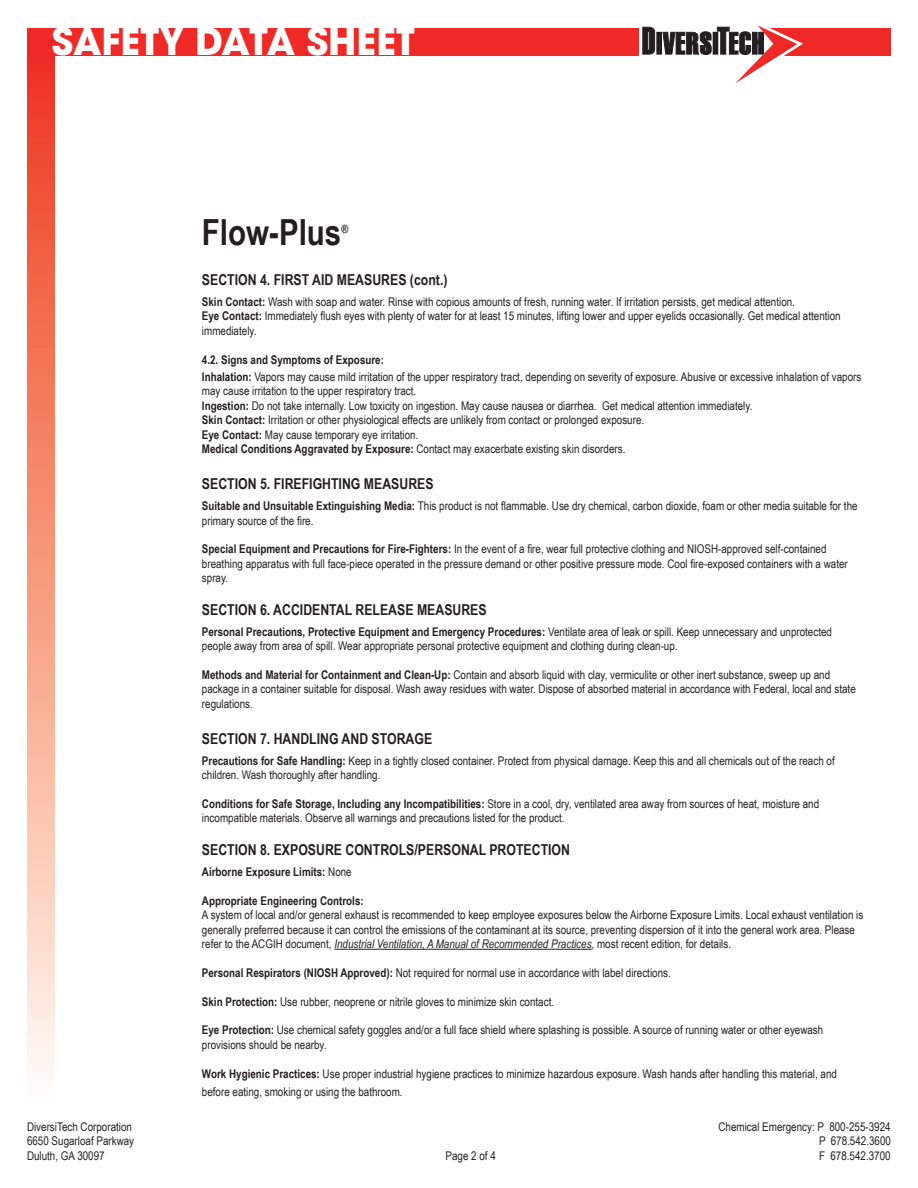
<style>
.page{position:relative;width:918px;height:1188px;background:#fff}
.page>*{position:absolute;margin:0;border:0;box-sizing:border-box;transform-origin:0 0}
.t1{font:700 37.5px "ITC Avant Garde Std";color:#fff}
.t2{font:700 36px "Arial Narrow";color:#231f20}
.t3{font:700 15px "Arial Narrow";color:#231f20}
.t4{font:12px/14.4px "Arial Narrow";color:#231f20}
.t5{font:700 12px "Arial Narrow";color:#231f20}
.t6{font:700 11.4px "Arial Narrow";color:#231f20}
.s1{font-weight:700}
.s2{font-weight:400}
.s3{font-style:italic}
</style>
<div class="page">
<div style="left:27px;top:29px;width:864px;height:27px;background:#ee2926"></div>
<div style="left:27px;top:56px;width:27px;height:1048px;background:linear-gradient(to bottom,#ee3819,#fffdee)"></div>
<svg style="left:639px;top:25px;width:164px;height:58px"></svg>
<hr style="left:334px;top:949px;width:258px;height:1px;background:#231f20">
<h1 class="t1" style="left:52px;top:16px;width:365px">SAFETY DATA SHEET</h1>
<h2 class="t2" style="left:202px;top:205px;width:141px">Flow-Plus</h2>
<p class="t6" style="left:341px;top:220px;width:8px">®</p>
<p class="t3" style="left:202px;top:268px;width:247px">SECTION 4. FIRST AID MEASURES (cont.)</p>
<p class="t4" style="left:202px;top:294px;width:640px"><span class="s1">Skin Contact:</span> Wash with soap and water. Rinse with copious amounts of fresh, running water. If irritation persists, get medical attention.<br><span class="s1">Eye Contact:</span> Immediately flush eyes with plenty of water for at least 15 minutes, lifting lower and upper eyelids occasionally. Get medical attention immediately.</p>
<p class="t4" style="left:202px;top:350px;width:661px;line-height:17.4px"><span class="s1">4.2. Signs and Symptoms of Exposure:<br>Inhalation:</span> Vapors may cause mild irritation of the upper respiratory tract, depending on severity of exposure. Abusive or excessive inhalation of vapors</p>
<p class="t4" style="left:202px;top:383px;width:552px">may cause irritation to the upper respiratory tract.<br><span class="s1">Ingestion:</span> Do not take internally. Low toxicity on ingestion. May cause nausea or diarrhea. Get medical attention immediately.<br><span class="s1">Skin Contact:</span> Irritation or other physiological effects are unlikely from contact or prolonged exposure.<br><span class="s1">Eye Contact:</span> May cause temporary eye irritation.<br><span class="s1">Medical Conditions Aggravated by Exposure:</span> Contact may exacerbate existing skin disorders.</p>
<p class="t3" style="left:202px;top:472px;width:233px">SECTION 5. FIREFIGHTING MEASURES</p>
<p class="t4" style="left:202px;top:498px;width:657px"><span class="s1">Suitable and Unsuitable Extinguishing Media:</span> This product is not flammable. Use dry chemical, carbon dioxide, foam or other media suitable for the primary source of the fire.</p>
<p class="t4" style="left:202px;top:541px;width:647px"><span class="s1">Special Equipment and Precautions for Fire-Fighters:</span> In the event of a fire, wear full protective clothing and NIOSH-approved self-contained breathing apparatus with full face-piece operated in the pressure demand or other positive pressure mode. Cool fire-exposed containers with a water spray.</p>
<p class="t3" style="left:202px;top:598px;width:286px">SECTION 6. ACCIDENTAL RELEASE MEASURES</p>
<p class="t4" style="left:202px;top:624px;width:632px"><span class="s1">Personal Precautions, Protective Equipment and Emergency Procedures:</span> Ventilate area of leak or spill. Keep unnecessary and unprotected people away from area of spill. Wear appropriate personal protective equipment and clothing during clean-up.</p>
<p class="t4" style="left:202px;top:667px;width:655px"><span class="s1">Methods and Material for Containment and Clean-Up:</span> Contain and absorb liquid with clay, vermiculite or other inert substance, sweep up and package in a container suitable for disposal. Wash away residues with water. Dispose of absorbed material in accordance with Federal, local and state regulations.</p>
<p class="t3" style="left:202px;top:727px;width:232px">SECTION 7. HANDLING AND STORAGE</p>
<p class="t4" style="left:202px;top:753px;width:634px"><span class="s1">Precautions for Safe Handling:</span> Keep in a tightly closed container. Protect from physical damage. Keep this and all chemicals out of the reach of children. Wash thoroughly after handling.</p>
<p class="t4" style="left:202px;top:796px;width:619px"><span class="s1">Conditions for Safe Storage, Including any Incompatibilities:</span> Store in a cool, dry, ventilated area away from sources of heat, moisture and incompatible materials. Observe all warnings and precautions listed for the product.</p>
<p class="t3" style="left:202px;top:838px;width:370px">SECTION 8. EXPOSURE CONTROLS/PERSONAL PROTECTION</p>
<p class="t5" style="left:202px;top:863px;width:151px">Airborne Exposure Limits: <span class="s2">None</span></p>
<p class="t5" style="left:202px;top:891px;width:163px">Appropriate Engineering Controls:</p>
<p class="t4" style="left:202px;top:907px;width:663px">A system of local and/or general exhaust is recommended to keep employee exposures below the Airborne Exposure Limits. Local exhaust ventilation is generally preferred because it can control the emissions of the contaminant at its source, preventing dispersion of it into the general work area. Please refer to the ACGIH document, <span class="s3">Industrial Ventilation, A Manual of Recommended Practices</span>, most recent edition, for details.</p>
<p class="t4" style="left:202px;top:965px;width:470px"><span class="s1">Personal Respirators (NIOSH Approved):</span> Not required for normal use in accordance with label directions.</p>
<p class="t4" style="left:202px;top:994px;width:354px"><span class="s1">Skin Protection:</span> Use rubber, neoprene or nitrile gloves to minimize skin contact.</p>
<p class="t4" style="left:202px;top:1022px;width:623px"><span class="s1">Eye Protection:</span> Use chemical safety goggles and/or a full face shield where splashing is possible. A source of running water or other eyewash provisions should be nearby.</p>
<p class="t4" style="left:202px;top:1064px;width:637px;line-height:18px"><span class="s1">Work Hygienic Practices:</span> Use proper industrial hygiene practices to minimize hazardous exposure. Wash hands after handling this material, and before eating, smoking or using the bathroom.</p>
<p class="t4" style="left:27px;top:1119px;width:106px">DiversiTech Corporation</p>
<p class="t4" style="left:719px;top:1119px;width:174px">Chemical Emergency: P 800-255-3924</p>
<p class="t4" style="left:27px;top:1134px;width:109px">6650 Sugarloaf Parkway</p>
<p class="t4" style="left:819px;top:1134px;width:73px">P 678.542.3600</p>
<p class="t4" style="left:27px;top:1148px;width:79px">Duluth, GA 30097</p>
<p class="t4" style="left:446px;top:1148px;width:52px">Page 2 of 4</p>
<p class="t4" style="left:819px;top:1148px;width:73px">F 678.542.3700</p>
</div>
